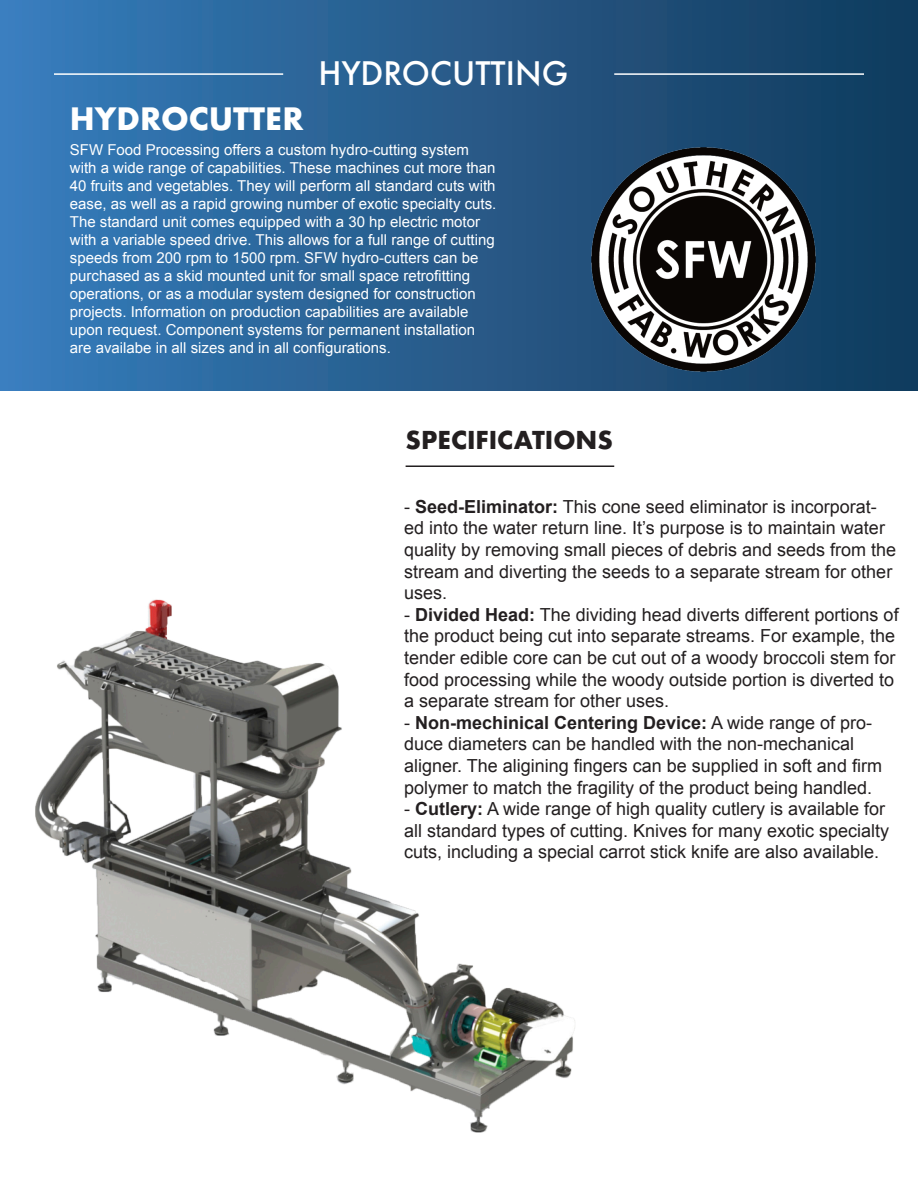
<style>
.page{position:relative;width:918px;height:1188px;background:#fff}
.page>*{position:absolute;margin:0;border:0;box-sizing:border-box;transform-origin:0 0}
.t1{font:500 31.5px "Futura";color:#fff}
.t2{font:700 30px "Futura";color:#fff}
.t3{font:700 24px "Futura";color:#231f20}
.t4{font:18px/21.6px "Arial";color:#231f20}
.t5{font:15px/18px "Arial";color:#fff}
.s1{font-weight:700}
</style>
<div class="page">
<div style="left:0;top:0;width:918px;height:391px;background:linear-gradient(to right,#397dbc,#123a5a)"></div>
<img style="left:591px;top:147px;width:225px;height:225px">
<hr style="left:54px;top:73px;width:229px;height:2px;background:#fff">
<hr style="left:614px;top:73px;width:250px;height:2px;background:#fff">
<hr style="left:406px;top:465px;width:208px;height:2px;background:#231f20">
<img style="left:35px;top:599px;width:540px;height:534px">
<h2 class="t2" style="left:70px;top:98px;width:235px">HYDROCUTTER</h2>
<h1 class="t1" style="left:319px;top:52px;width:251px">HYDROCUTTING</h1>
<p class="t5" style="left:70px;top:141px;width:428px">SFW Food Processing offers a custom hydro-cutting system with a wide range of capabilities. These machines cut more than 40 fruits and vegetables. They will perform all standard cuts with ease, as well as a rapid growing number of exotic specialty cuts.<br>The standard unit comes equipped with a 30 hp electric motor with a variable speed drive. This allows for a full range of cutting speeds from 200 rpm to 1500 rpm. SFW hydro-cutters can be purchased as a skid mounted unit for small space retrofitting operations, or as a modular system designed for construction projects. Information on production capabilities are available upon request. Component systems for permanent installation are availabe in all sizes and in all configurations.</p>
<h3 class="t3" style="left:406px;top:423px;width:209px">SPECIFICATIONS</h3>
<p class="t4" style="left:404px;top:496px;width:494px">- <span class="s1">Seed-Eliminator:</span> This cone seed eliminator is incorporat&shy;ed into the water return line. It’s purpose is to maintain water quality by removing small pieces of debris and seeds from the stream and diverting the seeds to a separate stream for other uses.</p>
<p class="t4" style="left:404px;top:604px;width:496px">- <span class="s1">Divided Head:</span> The dividing head diverts different portions of the product being cut into separate streams. For example, the tender edible core can be cut out of a woody broccoli stem for food processing while the woody outside portion is diverted to a separate stream for other uses.</p>
<p class="t4" style="left:404px;top:712px;width:479px">- <span class="s1">Non-mechinical Centering Device:</span> A wide range of pro&shy;duce diameters can be handled with the non-mechanical aligner. The aligining fingers can be supplied in soft and firm polymer to match the fragility of the product being handled.</p>
<p class="t4" style="left:404px;top:798px;width:487px">- <span class="s1">Cutlery:</span> A wide range of high quality cutlery is available for all standard types of cutting. Knives for many exotic specialty cuts, including a special carrot stick knife are also available.</p>
</div>
